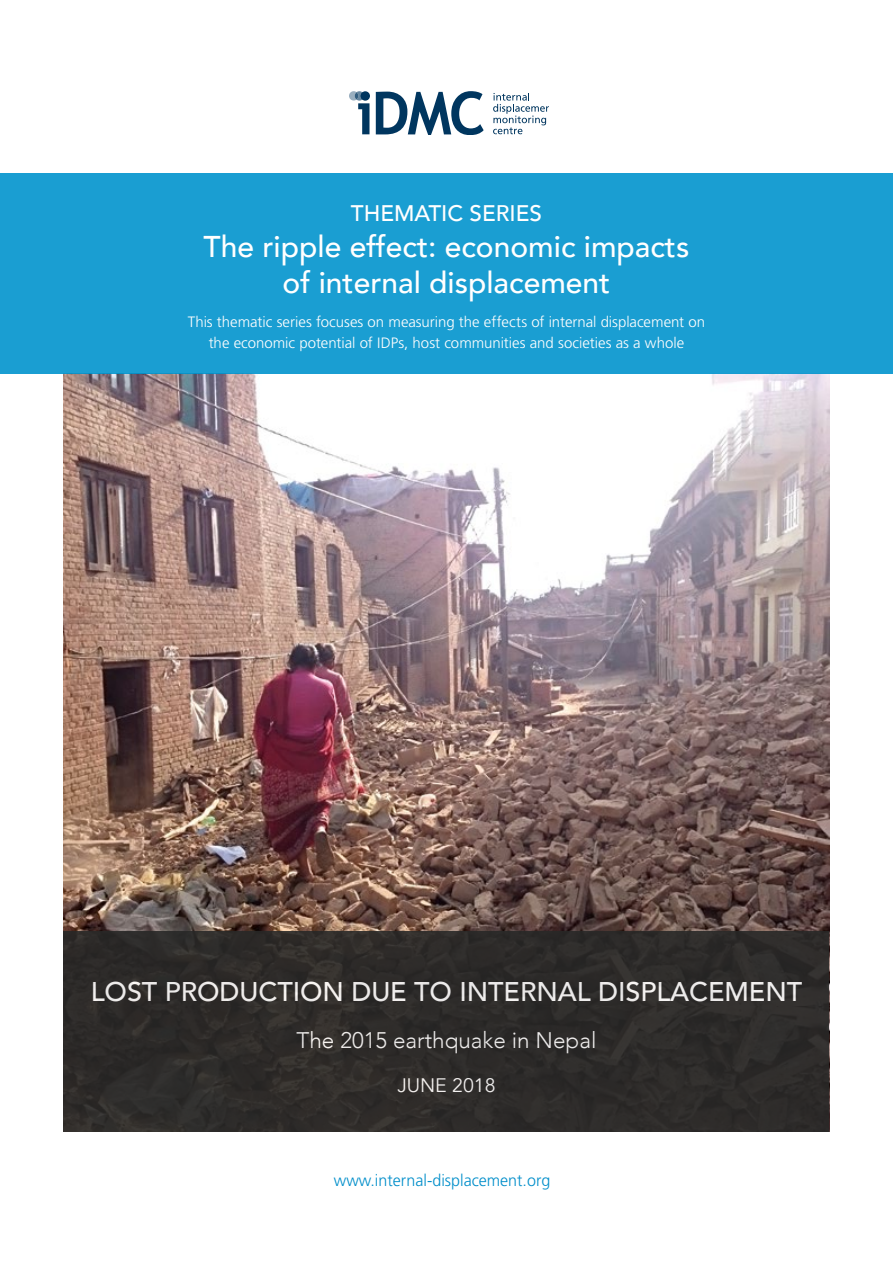
<style>
.page{position:relative;width:893px;height:1263px;background:#fff}
.page>*{position:absolute;margin:0;border:0;box-sizing:border-box;transform-origin:0 0}
.t1{font:500 30px/36px "Avenir";color:#fff;text-align:center}
.t2{font:500 27px "Avenir";letter-spacing:-.005em;color:#fff}
.t3{font:300 22.5px "Avenir";color:#fff}
.t4{font:500 22.5px "Avenir";color:#fff}
.t5{font:19.5px "Avenir";color:#fff}
.t6{font:300 16.5px "Frutiger LT Std";color:#008eca}
.t7{font:300 15px/21px "Frutiger LT Std";color:#fff;text-align:center}
</style>
<div class="page">
<img style="left:64px;top:374px;width:765px;height:557px">
<div style="left:0;top:173px;width:893px;height:201px;background:#1a9ed2"></div>
<svg style="left:376px;top:91px;width:108px;height:43px"></svg>
<svg style="left:349px;top:91px;width:20px;height:43px"></svg>
<svg style="left:493px;top:93px;width:55px;height:41px"></svg>
<div style="left:64px;top:931px;width:765px;height:201px;background:#282827"></div>
<h3 class="t4" style="left:351px;top:194px;width:193px">THEMATIC SERIES</h3>
<h1 class="t1" style="left:204px;top:227px;width:487px">The ripple effect: economic impacts of internal displacement</h1>
<p class="t7" style="left:188px;top:312px;width:519px">This thematic series focuses on measuring the effects of internal displacement on the economic potential of IDPs, host communities and societies as a whole</p>
<h2 class="t2" style="left:91px;top:968px;width:713px">LOST PRODUCTION DUE TO INTERNAL DISPLACEMENT</h2>
<h3 class="t3" style="left:297px;top:1027px;width:301px">The 2015 earthquake in Nepal</h3>
<h3 class="t5" style="left:397px;top:1074px;width:100px">JUNE 2018</h3>
<p class="t6" style="left:334px;top:1171px;width:218px">www.internal-displacement.org</p>
</div>
